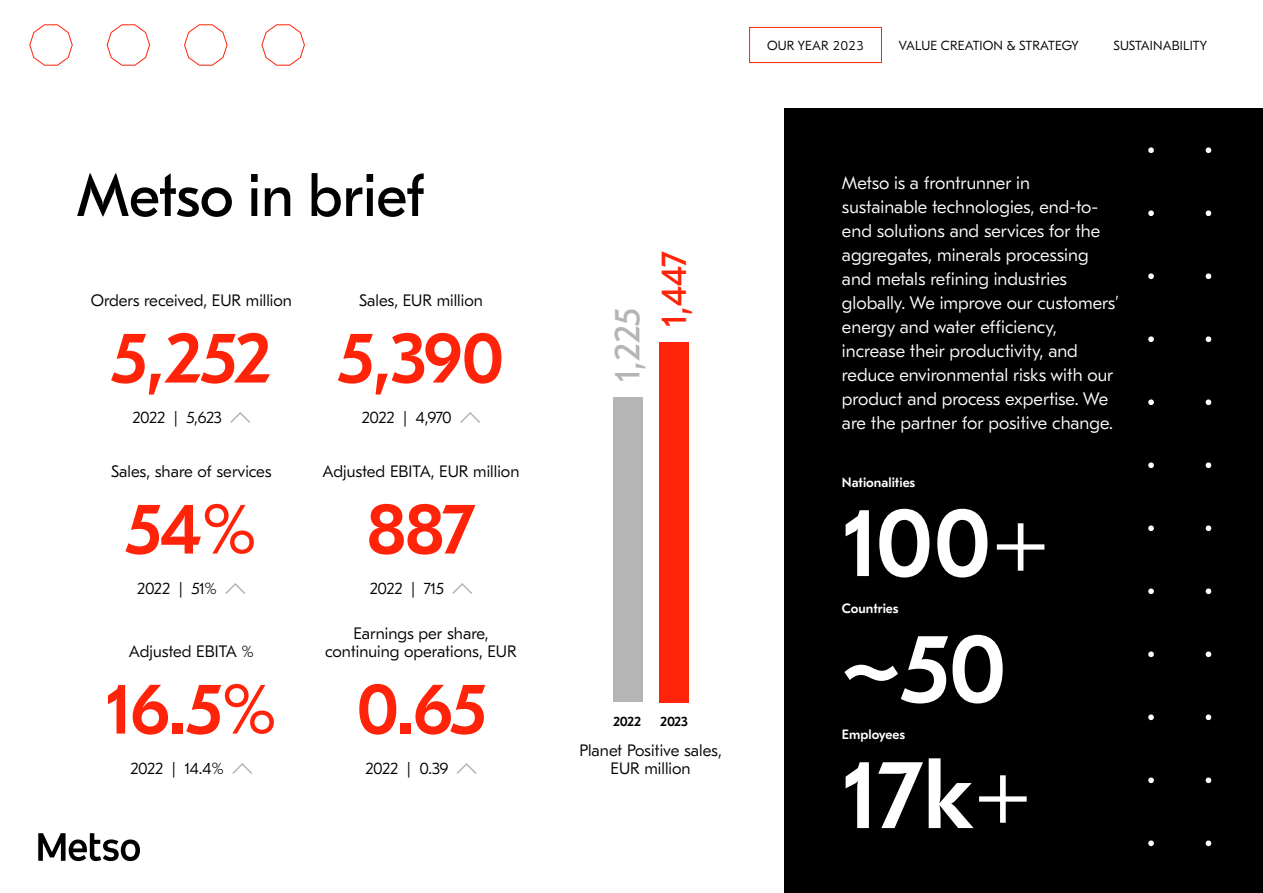
<style>
.page{position:relative;width:1263px;height:893px;background:#fff}
.page>*{position:absolute;margin:0;border:0;box-sizing:border-box;transform-origin:0 0}
.t1{font:500 97.5px "GT Eesti Pro Text";color:#fff}
.t2{font:500 72px "GT Eesti Pro Text";letter-spacing:-.025em;color:#ff230a}
.t3{font:60px "GT Eesti Pro Text";letter-spacing:-.005em;color:#000}
.t4{font:36px "GT Eesti Pro Text";color:#ff230a}
.t5{font:36px "GT Eesti Pro Text";color:#b5b5b5}
.t6{font:300 18px/24px "GT Eesti Pro Text";color:#fff}
.t7{font:300 16.5px/18px "GT Eesti Pro Text";color:#000;text-align:center}
.t8{font:500 13.5px "GT Eesti Pro Text";color:#fff}
.t9{font:500 13.5px "GT Eesti Pro Text";letter-spacing:.095em;color:#000}
.t10{font:300 13.2px "GT Eesti Pro Text";letter-spacing:.01em;color:#000}
</style>
<div class="page">
<svg style="left:38px;top:833px;width:102px;height:28px"></svg>
<svg style="left:29px;top:24px;width:44px;height:42px"></svg>
<svg style="left:106px;top:24px;width:44px;height:42px"></svg>
<svg style="left:184px;top:24px;width:44px;height:42px"></svg>
<svg style="left:261px;top:24px;width:44px;height:42px"></svg>
<div style="left:784px;top:108px;width:479px;height:785px;background:#000"></div>
<svg style="left:1148px;top:840px;width:6px;height:6px"></svg>
<svg style="left:1148px;top:777px;width:6px;height:6px"></svg>
<svg style="left:1148px;top:714px;width:6px;height:6px"></svg>
<svg style="left:1148px;top:651px;width:6px;height:6px"></svg>
<svg style="left:1148px;top:462px;width:6px;height:6px"></svg>
<svg style="left:1148px;top:399px;width:6px;height:6px"></svg>
<svg style="left:1205px;top:840px;width:6px;height:6px"></svg>
<svg style="left:1205px;top:777px;width:6px;height:6px"></svg>
<svg style="left:1205px;top:714px;width:6px;height:6px"></svg>
<svg style="left:1205px;top:651px;width:6px;height:6px"></svg>
<svg style="left:1148px;top:336px;width:6px;height:6px"></svg>
<svg style="left:1148px;top:273px;width:6px;height:6px"></svg>
<svg style="left:1148px;top:210px;width:6px;height:6px"></svg>
<svg style="left:1148px;top:147px;width:6px;height:6px"></svg>
<svg style="left:1205px;top:462px;width:6px;height:6px"></svg>
<svg style="left:1148px;top:525px;width:6px;height:6px"></svg>
<svg style="left:1205px;top:525px;width:6px;height:6px"></svg>
<svg style="left:1205px;top:399px;width:6px;height:6px"></svg>
<svg style="left:1205px;top:336px;width:6px;height:6px"></svg>
<svg style="left:1205px;top:273px;width:6px;height:6px"></svg>
<svg style="left:1205px;top:210px;width:6px;height:6px"></svg>
<svg style="left:1205px;top:147px;width:6px;height:6px"></svg>
<svg style="left:1148px;top:588px;width:6px;height:6px"></svg>
<svg style="left:1205px;top:588px;width:6px;height:6px"></svg>
<svg style="left:225px;top:583px;width:20px;height:11px"></svg>
<svg style="left:452px;top:583px;width:20px;height:11px"></svg>
<svg style="left:230px;top:412px;width:20px;height:11px"></svg>
<svg style="left:460px;top:412px;width:20px;height:11px"></svg>
<div style="left:613px;top:397px;width:29px;height:305px;background:#b5b5b5"></div>
<div style="left:659px;top:342px;width:30px;height:360px;background:#ff230a"></div>
<svg style="left:232px;top:763px;width:20px;height:11px"></svg>
<svg style="left:456px;top:763px;width:21px;height:11px"></svg>
<div style="left:749px;top:27px;width:133px;height:36px;border:1px solid #ff230a"></div>
<h3 class="t3" style="left:77px;top:162px;width:350px">Metso in brief</h3>
<p class="t7" style="left:91px;top:292px;width:203px">Orders received, EUR million</p>
<p class="t7" style="left:359px;top:292px;width:125px">Sales, EUR million</p>
<h2 class="t2" style="left:111px;top:318px;width:154px">5,252</h2>
<h2 class="t2" style="left:338px;top:318px;width:168px">5,390</h2>
<p class="t7" style="left:132px;top:409px;width:91px">2022 | 5,623</p>
<p class="t7" style="left:362px;top:409px;width:92px">2022 | 4,970</p>
<p class="t7" style="left:111px;top:463px;width:162px">Sales, share of services</p>
<p class="t7" style="left:323px;top:463px;width:198px">Adjusted EBITA, EUR million</p>
<h2 class="t2" style="left:125px;top:489px;width:134px">54%</h2>
<h2 class="t2" style="left:367px;top:489px;width:110px">887</h2>
<p class="t7" style="left:137px;top:580px;width:81px">2022 | 51%</p>
<p class="t7" style="left:370px;top:580px;width:76px">2022 | 715</p>
<p class="t7" style="left:129px;top:643px;width:127px">Adjusted EBITA %</p>
<p class="t7" style="left:325px;top:625px;width:193px">Earnings per share, continuing operations, EUR</p>
<h2 class="t2" style="left:105px;top:669px;width:174px">16.5%</h2>
<h2 class="t2" style="left:356px;top:669px;width:131px">0.65</h2>
<p class="t7" style="left:130px;top:760px;width:95px">2022 | 14.4%</p>
<p class="t7" style="left:365px;top:760px;width:84px">2022 | 0.39</p>
<p class="t10" style="left:767px;top:38px;width:98px">OUR YEAR 2023</p>
<p class="t10" style="left:899px;top:38px;width:181px">VALUE CREATION &amp; STRATEGY</p>
<p class="t10" style="left:1113px;top:38px;width:95px">SUSTAINABILITY</p>
<h3 class="t5" style="left:607px;top:382px;width:75px;rotate:-90deg">1,225</h3>
<h3 class="t4" style="left:654px;top:327px;width:77px;rotate:-90deg">1,447</h3>
<p class="t9" style="left:613px;top:713px;width:28px">2022</p>
<p class="t9" style="left:660px;top:713px;width:29px">2023</p>
<p class="t7" style="left:579px;top:742px;width:144px">Planet Positive sales,<br>EUR million</p>
<p class="t6" style="left:842px;top:171px;width:278px">Metso is a frontrunner in sustainable technologies, end-to&shy;end solutions and services for the aggregates, minerals processing and metals refining industries globally. We improve our customers’ energy and water efficiency, increase their productivity, and reduce environmental risks with our product and process expertise. We are the partner for positive change.</p>
<p class="t8" style="left:842px;top:475px;width:75px">Nationalities</p>
<h1 class="t1" style="left:842px;top:489px;width:209px">100+</h1>
<p class="t8" style="left:842px;top:601px;width:58px">Countries</p>
<h1 class="t1" style="left:842px;top:615px;width:166px">~50</h1>
<p class="t8" style="left:842px;top:727px;width:65px">Employees</p>
<h1 class="t1" style="left:842px;top:741px;width:192px">17k+</h1>
</div>
